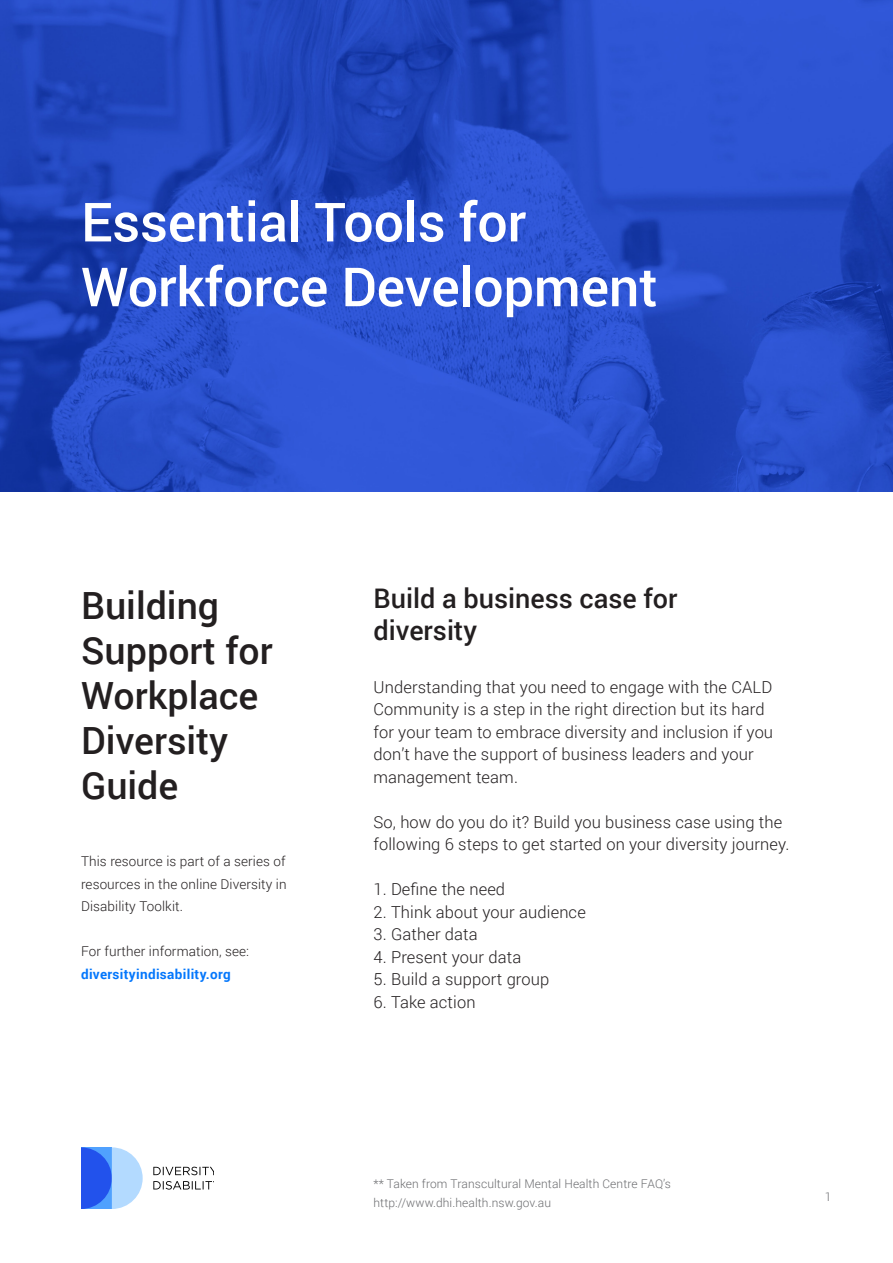
<style>
.page{position:relative;width:893px;height:1263px;background:#fff}
.page>*{position:absolute;margin:0;border:0;box-sizing:border-box;transform-origin:0 0}
.t1{font:500 54px "Roboto";letter-spacing:-.005em;color:#fff}
.t2{font:500 37.5px/45px "Roboto";color:#231f20}
.Subheading{font:500 27px/32.4px "Roboto";color:#231f20}
.t3{font:300 16.5px/22.5px "Roboto";letter-spacing:.01em;color:#231f20}
.Cover_Intro{font:300 13.5px/22.5px "Roboto";letter-spacing:.01em;color:#231f20}
.Cover_Intro-2{font:700 13.5px "Roboto";letter-spacing:.025em;color:#0477fc}
.Footnote{font:300 12px/19.5px "Roboto";letter-spacing:.01em;color:#6c6d70}
</style>
<div class="page">
<img style="left:0;top:0;width:893px;height:491px">
<svg style="left:81px;top:1147px;width:62px;height:62px;background:#78a3f7"></svg>
<svg style="left:153px;top:1167px;width:61px;height:22px"></svg>
<h1 class="t1" style="left:81px;top:184px;width:447px">Essential Tools for</h1>
<h1 class="t1" style="left:81px;top:249px;width:578px">Workforce Development</h1>
<h2 class="t2" style="left:81px;top:581px;width:193px">Building<br>Support for<br>Workplace<br>Diversity<br>Guide</h2>
<p class="Cover_Intro" style="left:81px;top:850px;width:207px">This resource is part of a series of resources in the online Diversity in</p>
<p class="Cover_Intro" style="left:81px;top:895px;width:103px">Disability Toolkit.</p>
<p class="Cover_Intro" style="left:81px;top:940px;width:170px">For further information, see:</p>
<p class="Cover_Intro-2" style="left:81px;top:965px;width:151px">diversityindisability.org</p>
<p class="Subheading" style="left:374px;top:581px;width:305px">Build a business case for diversity</p>
<p class="t3" style="left:374px;top:675px;width:401px">Understanding that you need to engage with the CALD Community is a step in the right direction but its hard for your team to embrace diversity and inclusion if you don’t have the support of business leaders and your management team.</p>
<p class="t3" style="left:374px;top:810px;width:417px">So, how do you do it? Build you business case using the following 6 steps to get started on your diversity journey.</p>
<p class="t3" style="left:374px;top:877px;width:133px">1. Define the need</p>
<p class="t3" style="left:374px;top:900px;width:214px">2. Think about your audience</p>
<p class="t3" style="left:374px;top:922px;width:106px">3. Gather data</p>
<p class="t3" style="left:374px;top:945px;width:149px">4. Present your data</p>
<p class="t3" style="left:374px;top:967px;width:177px">5. Build a support group</p>
<p class="t3" style="left:374px;top:990px;width:104px">6. Take action</p>
<p class="Footnote" style="left:374px;top:1173px;width:299px">** Taken from Transcultural Mental Health Centre FAQ’s http://www.dhi.health.nsw.gov.au</p>
<p class="Footnote" style="left:825px;top:1187px;width:8px">1</p>
</div>
